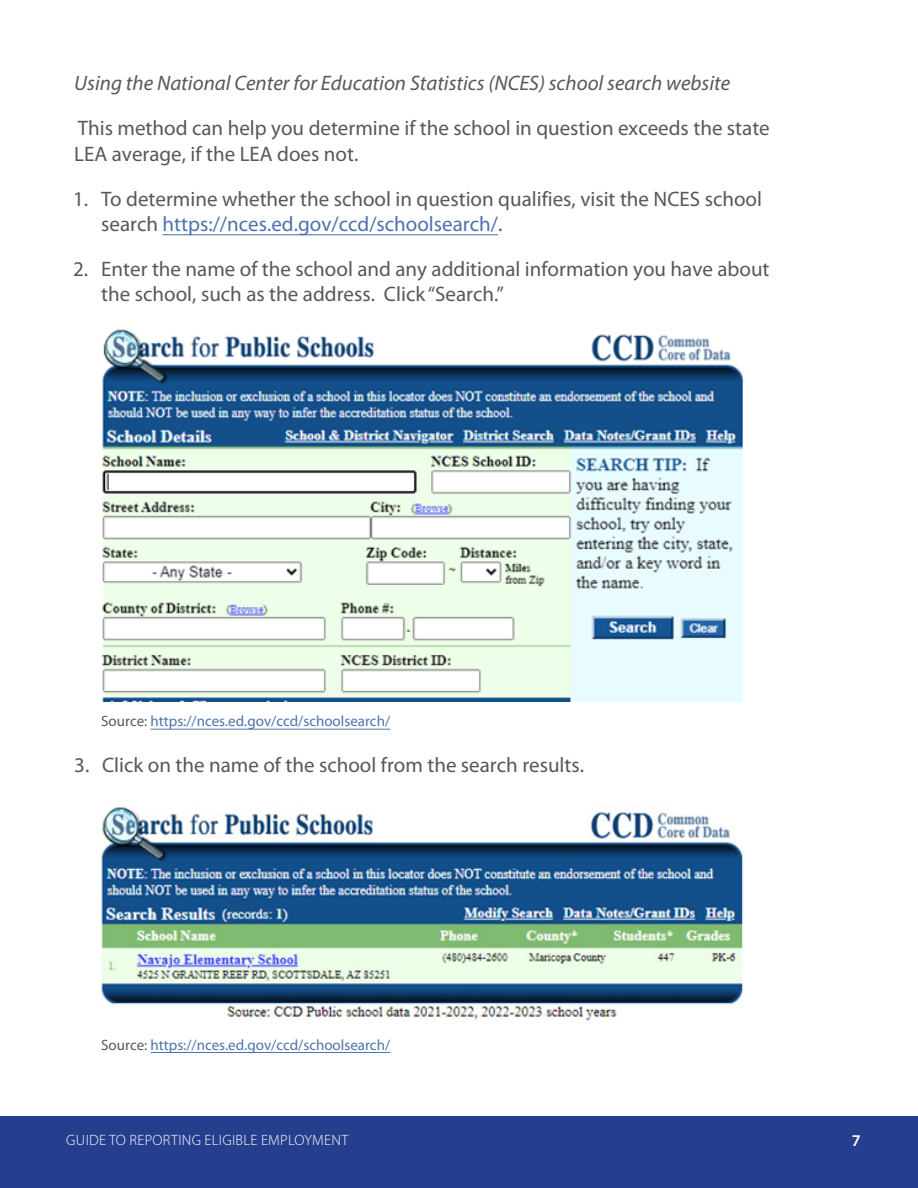
<style>
.page{position:relative;width:918px;height:1188px;background:#fff}
.page>*{position:absolute;margin:0;border:0;box-sizing:border-box;transform-origin:0 0}
.t1{font:21px/24.8px "Myriad Pro";color:#57585a}
.t2{font:italic 21px "Myriad Pro";color:#57585a}
.t3{font:600 16.5px "Myriad Pro";color:#fff}
.t4{font:15px "Myriad Pro";color:#4d72ac}
.t5{font:300 15px "Myriad Pro";letter-spacing:.02em;color:#fff}
.s1{color:#4d72ac}
.s2{color:#57585a}
</style>
<div class="page">
<hr style="left:163px;top:234px;width:335px;height:1px;background:#4d72ac">
<img style="left:101px;top:329px;width:642px;height:372px">
<hr style="left:151px;top:729px;width:239px;height:1px;background:#4d72ac">
<img style="left:101px;top:807px;width:643px;height:214px">
<hr style="left:151px;top:1052px;width:239px;height:1px;background:#4d72ac">
<div style="left:0;top:1117px;width:918px;height:71px;background:#253f8e"></div>
<p class="t2" style="left:74px;top:70px;width:658px">Using the National Center for Education Statistics (NCES) school search website</p>
<p class="t1" style="left:74px;top:115px;width:697px;line-height:25.2px">This method can help you determine if the school in question exceeds the state<br>LEA average, if the LEA does not.</p>
<p class="t1" style="left:101px;top:186px;width:662px;text-indent:-28px">1. To determine whether the school in question qualifies, visit the NCES school search <span class="s1">https://nces.ed.gov/ccd/schoolsearch/</span>.</p>
<p class="t1" style="left:101px;top:257px;width:670px;text-indent:-28px">2. Enter the name of the school and any additional information you have about the school, such as the address. Click “Search.”</p>
<p class="t4" style="left:101px;top:712px;width:290px"><span class="s2">Source:</span> https://nces.ed.gov/ccd/schoolsearch/</p>
<p class="t1" style="left:74px;top:752px;width:511px">3. Click on the name of the school from the search results.</p>
<p class="t4" style="left:101px;top:1035px;width:290px"><span class="s2">Source:</span> https://nces.ed.gov/ccd/schoolsearch/</p>
<p class="t5" style="left:66px;top:1131px;width:284px">GUIDE TO REPORTING ELIGIBLE EMPLOYMENT</p>
<p class="t3" style="left:852px;top:1130px;width:10px">7</p>
</div>
